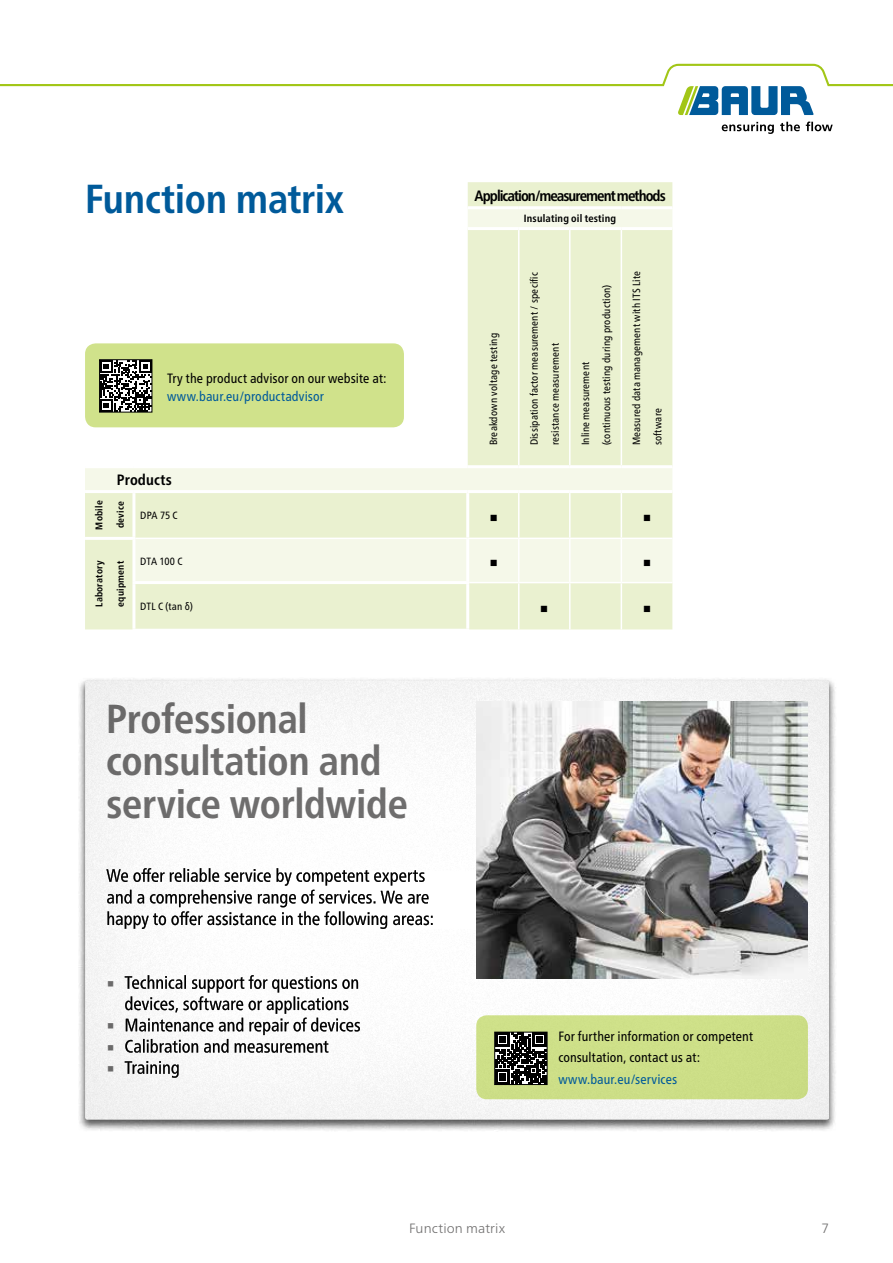
<style>
.page{position:relative;width:893px;height:1263px;background:#fff}
.page>*{position:absolute;margin:0;border:0;box-sizing:border-box;transform-origin:0 0}
.t1{font:700 condensed 40.5px/42.5px "Frutiger Neue LTW1 G";letter-spacing:-.005em;color:#706f6f}
.t2{font:700 condensed 40.5px "Frutiger Neue LTW1 G";letter-spacing:-.01em;color:#005a9a}
.t3{font:21px "Lucida Sans Unicode";color:#000}
.t4{font:18px/21.3px "Lucida Sans Unicode";color:#706f6f;text-align:justify}
.t5{font:700 condensed 15px "Frutiger Neue LTW1 G";letter-spacing:-.065em;color:#000}
.t6{font:700 condensed 15px "Frutiger Neue LTW1 G";letter-spacing:.01em;color:#000}
.t7{font:condensed 13.5px/21.3px "Frutiger Neue LTW1 G";letter-spacing:.005em;color:#000}
.t8{font:condensed 13.5px "Frutiger Neue LTW1 G";letter-spacing:.01em;color:#005a9a}
.t9{font:300 13.5px "Frutiger Neue LTW1 G";letter-spacing:.005em;color:#706f6f}
.t10{font:condensed 10.5px/21.3px "Frutiger Neue LTW1 G";letter-spacing:.015em;color:#000}
.t11{font:700 condensed 10.5px "Frutiger Neue LTW1 G";letter-spacing:.015em;color:#000}
.t12{font:700 condensed 9.75px/21.3px "Frutiger Neue LTW1 G";letter-spacing:.02em;color:#000}
</style>
<div class="page">
<svg style="left:722px;top:122px;width:52px;height:12px"></svg>
<svg style="left:780px;top:122px;width:20px;height:9px"></svg>
<svg style="left:806px;top:122px;width:27px;height:9px"></svg>
<svg style="left:0;top:64px;width:893px;height:51px"></svg>
<svg style="left:85px;top:182px;width:587px;height:447px;fill:#eaf1d0"></svg>
<svg style="left:85px;top:208px;width:587px;height:375px"></svg>
<hr style="left:468px;top:206px;width:51px;height:3px;background:#fff">
<hr style="left:519px;top:206px;width:51px;height:3px;background:#fff">
<hr style="left:570px;top:206px;width:51px;height:3px;background:#fff">
<hr style="left:621px;top:206px;width:51px;height:3px;background:#fff">
<hr style="left:468px;top:227px;width:51px;height:3px;background:#fff">
<hr style="left:519px;top:227px;width:51px;height:3px;background:#fff">
<hr style="left:570px;top:227px;width:51px;height:3px;background:#fff">
<hr style="left:621px;top:227px;width:51px;height:3px;background:#fff">
<hr style="left:132px;top:493px;width:3px;height:44px;background:#fff">
<hr style="left:466px;top:493px;width:3px;height:45px;background:#fff">
<hr style="left:85px;top:537px;width:50px;height:3px;background:#fff">
<hr style="left:468px;top:538px;width:51px;height:1px;background:#fff">
<hr style="left:519px;top:538px;width:51px;height:1px;background:#fff">
<hr style="left:570px;top:538px;width:51px;height:1px;background:#fff">
<hr style="left:621px;top:538px;width:51px;height:1px;background:#fff">
<hr style="left:469px;top:582px;width:50px;height:1px;background:#fff">
<hr style="left:519px;top:582px;width:51px;height:1px;background:#fff">
<hr style="left:570px;top:582px;width:51px;height:1px;background:#fff">
<hr style="left:621px;top:582px;width:51px;height:1px;background:#fff">
<hr style="left:518px;top:493px;width:1px;height:45px;background:#fff">
<hr style="left:569px;top:493px;width:2px;height:45px;background:#fff">
<hr style="left:621px;top:493px;width:1px;height:45px;background:#fff">
<hr style="left:518px;top:539px;width:1px;height:43px;background:#fff">
<hr style="left:569px;top:539px;width:2px;height:43px;background:#fff">
<hr style="left:621px;top:539px;width:1px;height:43px;background:#fff">
<hr style="left:518px;top:583px;width:1px;height:46px;background:#fff">
<hr style="left:569px;top:583px;width:2px;height:46px;background:#fff">
<hr style="left:621px;top:583px;width:1px;height:46px;background:#fff">
<hr style="left:518px;top:230px;width:1px;height:235px;background:#fff">
<hr style="left:569px;top:230px;width:2px;height:235px;background:#fff">
<hr style="left:621px;top:230px;width:1px;height:235px;background:#fff">
<hr style="left:132px;top:540px;width:3px;height:41px;background:#fff">
<hr style="left:135px;top:538px;width:333px;height:1px;background:#fff">
<hr style="left:466px;top:539px;width:3px;height:42px;background:#fff">
<hr style="left:132px;top:584px;width:3px;height:45px;background:#fff">
<hr style="left:132px;top:581px;width:337px;height:3px;background:#fff">
<hr style="left:466px;top:584px;width:3px;height:45px;background:#fff">
<hr style="left:85px;top:465px;width:49px;height:3px;background:#fff">
<hr style="left:134px;top:465px;width:334px;height:3px;background:#fff">
<hr style="left:468px;top:465px;width:51px;height:3px;background:#fff">
<hr style="left:519px;top:465px;width:51px;height:3px;background:#fff">
<hr style="left:570px;top:465px;width:51px;height:3px;background:#fff">
<hr style="left:621px;top:465px;width:51px;height:3px;background:#fff">
<hr style="left:85px;top:490px;width:49px;height:3px;background:#fff">
<hr style="left:134px;top:490px;width:334px;height:3px;background:#fff">
<hr style="left:468px;top:490px;width:51px;height:3px;background:#fff">
<hr style="left:519px;top:490px;width:51px;height:3px;background:#fff">
<hr style="left:570px;top:490px;width:51px;height:3px;background:#fff">
<hr style="left:621px;top:490px;width:51px;height:3px;background:#fff">
<div style="left:78px;top:677px;width:758px;height:454px;background:#000;opacity:.66"></div>
<div style="left:84px;top:678px;width:746px;height:442px;background:#000;opacity:.1"></div>
<div style="left:476px;top:1015px;width:332px;height:84px;background:#cddf87;border-radius:11px"></div>
<img style="left:476px;top:701px;width:332px;height:277px">
<div style="left:85px;top:343px;width:319px;height:84px;background:#d0e28b;border-radius:11px"></div>
<svg style="left:99px;top:359px;width:54px;height:54px;background:#6a6b69"></svg>
<svg style="left:494px;top:1031px;width:54px;height:54px;background:#40403f"></svg>
<h1 class="t2" style="left:85px;top:168px;width:261px">Function matrix</h1>
<p class="t7" style="left:167px;top:366px;width:221px">Try the product advisor on our website at:</p>
<p class="t8" style="left:167px;top:386px;width:158px">www.baur.eu/productadvisor</p>
<h3 class="t5" style="left:474px;top:184px;width:193px">Application/measurement methods</h3>
<p class="t11" style="left:524px;top:211px;width:94px">Insulating oil testing</p>
<p class="t10" style="left:482px;top:445px;width:114px;rotate:-90deg">Breakdown voltage testing</p>
<p class="t10" style="left:522px;top:445px;width:175px;rotate:-90deg">Dissipation factor measurement / specific resistance measurement</p>
<p class="t10" style="left:574px;top:445px;width:162px;rotate:-90deg">Inline measurement<br>(continuous testing during production)</p>
<p class="t10" style="left:625px;top:445px;width:176px;rotate:-90deg">Measured data management with ITS Lite software</p>
<h3 class="t6" style="left:117px;top:468px;width:56px">Products</h3>
<p class="t12" style="left:88px;top:529px;width:31px;rotate:-90deg">Mobile device</p>
<p class="t10" style="left:140px;top:504px;width:39px">DPA 75 C</p>
<h2 class="t3" style="left:488px;top:499px;width:12px">▪</h2>
<h2 class="t3" style="left:642px;top:499px;width:12px">▪</h2>
<p class="t12" style="left:88px;top:607px;width:48px;rotate:-90deg">Laboratory equipment</p>
<p class="t10" style="left:140px;top:549px;width:44px">DTA 100 C</p>
<h2 class="t3" style="left:488px;top:545px;width:12px">▪</h2>
<h2 class="t3" style="left:642px;top:545px;width:12px">▪</h2>
<p class="t10" style="left:140px;top:595px;width:54px">DTL C (tan δ)</p>
<h2 class="t3" style="left:539px;top:591px;width:12px">▪</h2>
<h2 class="t3" style="left:642px;top:591px;width:12px">▪</h2>
<h1 class="t1" style="left:106px;top:694px;width:303px">Professional consultation and service worldwide</h1>
<h3 class="t4" style="left:106px;top:972px;width:11px">▪</h3>
<h3 class="t4" style="left:106px;top:1014px;width:11px">▪ ▪ ▪</h3>
<p class="t7" style="left:558px;top:1025px;width:196px">For further information or competent consultation, contact us at:</p>
<p class="t8" style="left:558px;top:1069px;width:120px">www.baur.eu/services</p>
<p class="t9" style="left:409px;top:1218px;width:98px">Function matrix</p>
<p class="t9" style="left:821px;top:1218px;width:9px">7</p>
</div>
